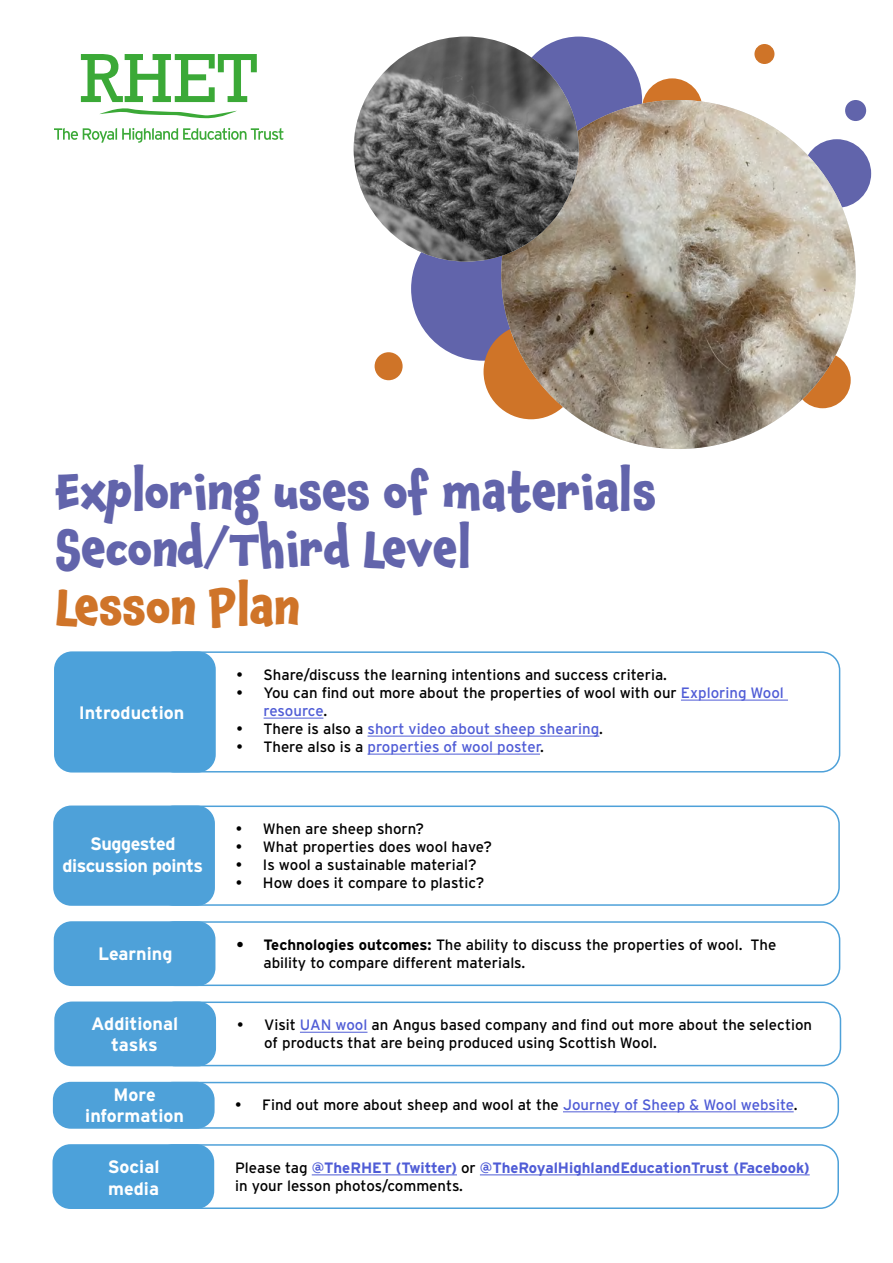
<style>
.page{position:relative;width:893px;height:1263px;background:#fff}
.page>*{position:absolute;margin:0;border:0;box-sizing:border-box;transform-origin:0 0}
.t1{font:700 48px/57.6px "Chaloops W00";color:#6264ab}
.t2{font:700 48px "Chaloops W00";color:#cf7429}
.t3{font:700 18px/21.6px "Interstate";color:#fff;text-align:center}
.t4{font:700 18px/21.6px "Interstate";letter-spacing:-.025em;color:#fff;text-align:center}
.t5{font:15px/18px "Interstate";color:#000}
.t6{font:700 15px/18px "Interstate";color:#4f5cd6}
.t7{font:15px "Interstate";color:#4f5cd6}
.s1{color:#4f5cd6}
.s2{color:#000}
.s3{font-weight:700}
.s4{font-weight:400;color:#000}
</style>
<div class="page">
<div style="left:411px;top:217px;width:144px;height:144px;background:#6164ab;border-radius:50%"></div>
<svg style="left:81px;top:54px;width:176px;height:65px"></svg>
<svg style="left:54px;top:128px;width:229px;height:15px"></svg>
<div style="left:484px;top:324px;width:95px;height:95px;background:#cf7428;border-radius:50%"></div>
<div style="left:845px;top:100px;width:21px;height:21px;background:#6164ab;border-radius:50%"></div>
<div style="left:754px;top:44px;width:20px;height:20px;background:#cf7428;border-radius:50%"></div>
<div style="left:375px;top:352px;width:28px;height:28px;background:#cf7428;border-radius:50%"></div>
<div style="left:515px;top:37px;width:127px;height:126px;background:#6164ab;border-radius:50%"></div>
<div style="left:642px;top:78px;width:60px;height:61px;background:#d17428;border-radius:50%"></div>
<div style="left:802px;top:139px;width:69px;height:69px;background:#6164ab;border-radius:50%"></div>
<div style="left:156px;top:651px;width:684px;height:121px;border:2px solid #4ea1d9;border-radius:18px"></div>
<hr style="left:681px;top:700px;width:107px;height:1px;background:#4f5cd6">
<hr style="left:264px;top:718px;width:59px;height:1px;background:#4f5cd6">
<hr style="left:368px;top:736px;width:231px;height:1px;background:#4f5cd6">
<hr style="left:368px;top:754px;width:172px;height:1px;background:#4f5cd6">
<div style="left:54px;top:651px;width:162px;height:121px;background:#4ca1da;border-radius:18px"></div>
<div style="left:155px;top:805px;width:685px;height:101px;border:2px solid #4ea1d9;border-radius:18px"></div>
<div style="left:53px;top:805px;width:162px;height:101px;background:#4ea1d9;border-radius:18px"></div>
<div style="left:156px;top:921px;width:684px;height:65px;border:2px solid #4ea1d9;border-radius:18px"></div>
<div style="left:54px;top:921px;width:161px;height:65px;background:#4ea1d9;border-radius:18px"></div>
<div style="left:157px;top:1001px;width:684px;height:65px;border:2px solid #4ea1d9;border-radius:18px"></div>
<hr style="left:300px;top:1032px;width:67px;height:1px;background:#4f5cd6">
<div style="left:54px;top:1001px;width:162px;height:65px;background:#4ea1d9;border-radius:18px"></div>
<div style="left:154px;top:1144px;width:685px;height:65px;border:2px solid #4ea1d9;border-radius:18px"></div>
<hr style="left:312px;top:1174px;width:145px;height:1px;background:#4f5cd6">
<hr style="left:480px;top:1174px;width:330px;height:1px;background:#4f5cd6">
<div style="left:53px;top:1144px;width:161px;height:65px;background:#4ca1da;border-radius:18px"></div>
<div style="left:154px;top:1082px;width:685px;height:47px;border:2px solid #4ea1d9;border-radius:18px"></div>
<hr style="left:563px;top:1111px;width:231px;height:1px;background:#4f5cd6">
<div style="left:53px;top:1082px;width:162px;height:47px;background:#4ea1d9;border-radius:18px"></div>
<img style="left:501px;top:100px;width:355px;height:349px">
<img style="left:354px;top:37px;width:225px;height:225px;border-radius:112px">
<h1 class="t1" style="left:55px;top:462px;width:602px">Exploring uses of materials<br>Second/Third Level</h1>
<h1 class="t2" style="left:55px;top:566px;width:246px">Lesson Plan</h1>
<p class="t3" style="left:79px;top:701px;width:107px">Introduction</p>
<p class="t4" style="left:63px;top:833px;width:142px">Suggested discussion points</p>
<p class="t3" style="left:98px;top:942px;width:76px">Learning</p>
<p class="t3" style="left:91px;top:1012px;width:89px">Additional tasks</p>
<p class="t3" style="left:85px;top:1083px;width:100px">More information</p>
<p class="t3" style="left:108px;top:1156px;width:53px;text-align:left">Social media</p>
<p class="t5" style="left:237px;top:666px;width:432px">• Share/discuss the learning intentions and success criteria.</p>
<p class="t5" style="left:264px;top:684px;width:522px;text-indent:-27px">• You can find out more about the properties of wool with our <span class="s1">Exploring Wool resource</span>.</p>
<p class="t7" style="left:237px;top:720px;width:368px"><span class="s2">• There is also a</span> short video about sheep shearing<span class="s2">.</span></p>
<p class="t7" style="left:237px;top:738px;width:309px"><span class="s2">• There also is a</span> properties of wool poster<span class="s2">.</span></p>
<p class="t5" style="left:236px;top:820px;width:190px">• When are sheep shorn?</p>
<p class="t5" style="left:236px;top:838px;width:257px">• What properties does wool have?</p>
<p class="t5" style="left:236px;top:856px;width:242px">• Is wool a sustainable material?</p>
<p class="t5" style="left:236px;top:874px;width:250px">• How does it compare to plastic?</p>
<p class="t5" style="left:263px;top:935px;width:514px;text-indent:-27px"><span class="s3">• Technologies outcomes:</span> The ability to discuss the properties of wool. The ability to compare different materials.</p>
<p class="t5" style="left:264px;top:1016px;width:549px;text-indent:-27px">• Visit <span class="s1">UAN wool</span> an Angus based company and find out more about the selection of products that are being produced using Scottish Wool.</p>
<p class="t5" style="left:235px;top:1095px;width:564px">• Find out more about sheep and wool at the <span class="s1">Journey of Sheep &amp; Wool website</span>.</p>
<p class="t6" style="left:235px;top:1158px;width:576px"><span class="s4">Please tag</span> @TheRHET (Twitter) <span class="s4">or</span> @TheRoyalHighlandEducationTrust (Facebook) <span class="s4">in your lesson photos/comments.</span></p>
</div>
